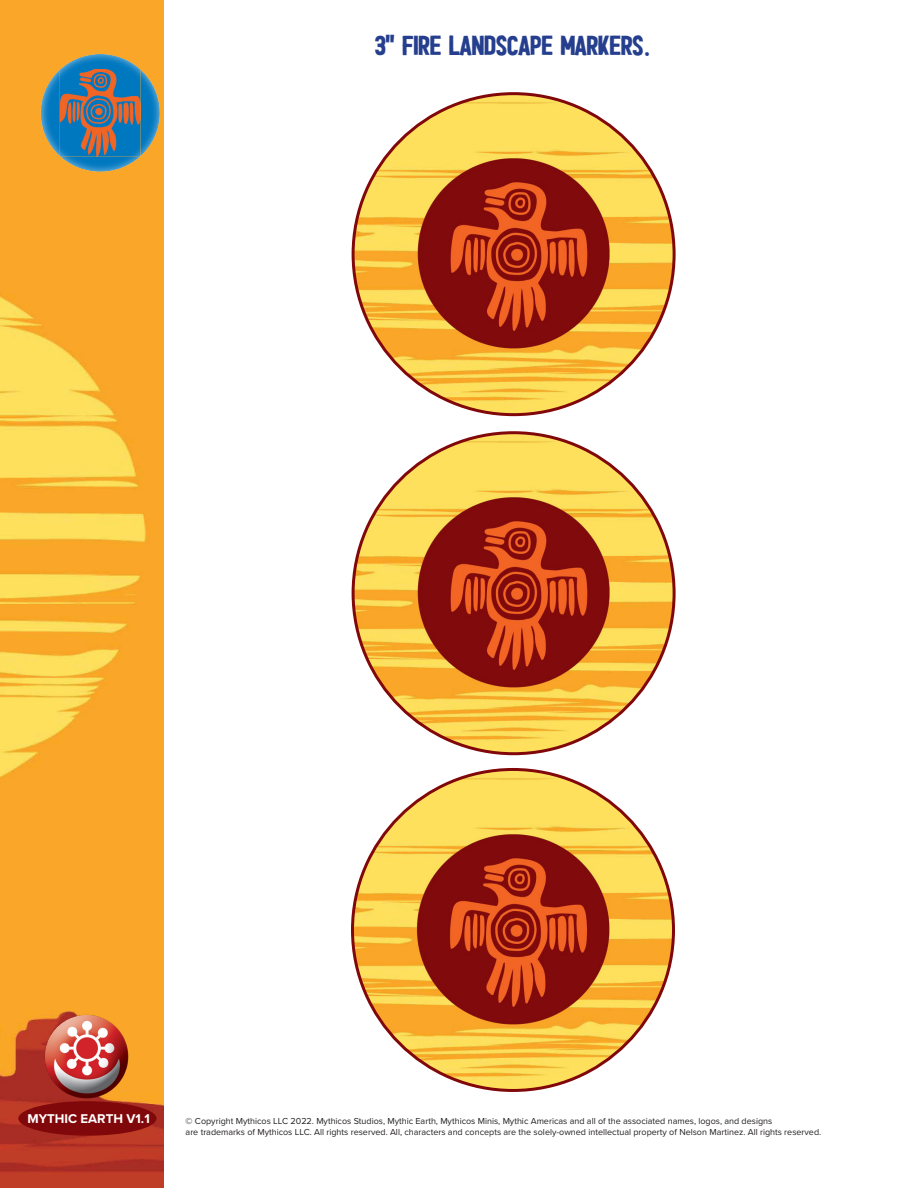
<style>
.page{position:relative;width:918px;height:1188px;background:#fff}
.page>*{position:absolute;margin:0;border:0;box-sizing:border-box;transform-origin:0 0}
.t1{font:27px "HALDEN SOLID";color:#253f8e}
.t2{font:700 13.2px "Proxima Nova";color:#fff}
.t3{font:9px "Proxima Nova";color:#231f20}
</style>
<div class="page">
<img style="left:0;top:0;width:164px;height:1188px">
<div style="left:39px;top:53px;width:121px;height:120px;background:#fff;opacity:.75"></div>
<div style="left:18px;top:1101px;width:139px;height:35px;background:#81080a;border-radius:50%"></div>
<img style="left:31px;top:1001px;width:111px;height:108px">
<img style="left:353px;top:94px;width:321px;height:321px;border-radius:160px">
<img style="left:353px;top:433px;width:321px;height:321px;border-radius:160px">
<img style="left:352px;top:769px;width:322px;height:321px;border-radius:160px">
<p class="t1" style="left:375px;top:27px;width:277px">3" FIRE LANDSCAPE MARKERs.</p>
<p class="t2" style="left:27px;top:1109px;width:124px">MYTHIC EARTH V1.1</p>
<p class="t3" style="left:186px;top:1114px;width:588px">© Copyright Mythicos LLC 2022. Mythicos Studios, Mythic Earth, Mythicos Minis, Mythic Americas and all of the associated names, logos, and designs</p>
<p class="t3" style="left:186px;top:1125px;width:637px">are trademarks of Mythicos LLC. All rights reserved. All, characters and concepts are the solely-owned intellectual property of Nelson Martinez. All rights reserved.</p>
</div>
